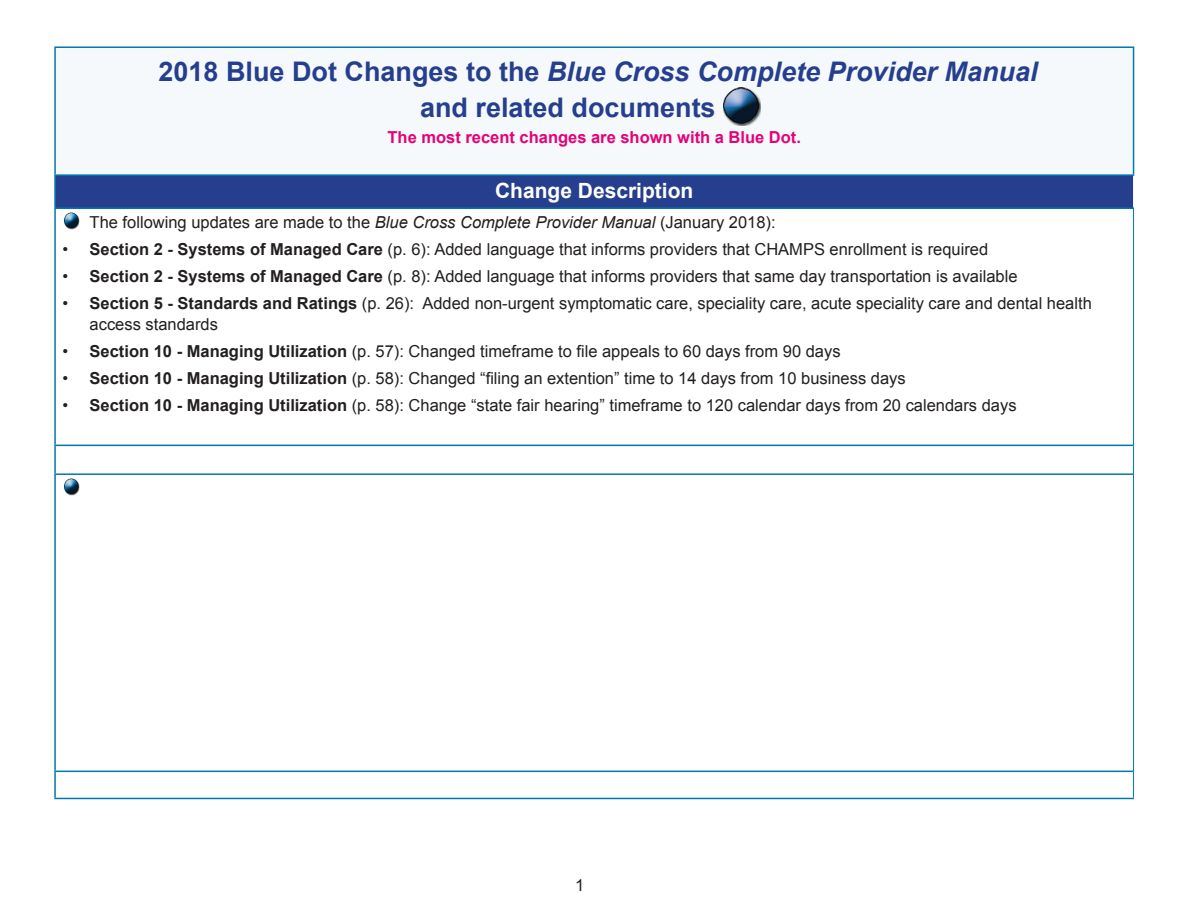
<style>
.page{position:relative;width:1188px;height:918px;background:#fff}
.page>*{position:absolute;margin:0;border:0;box-sizing:border-box;transform-origin:0 0}
.t1{font:700 27px/36px "Arial";color:#253f8e}
.t2{font:700 21px "Arial";color:#fff}
.NEW_-_Body_Text_-_11{font:16.5px/21px "Arial";color:#231f20}
.t3{font:700 16.5px "Arial";color:#e40278}
.s1{font-style:italic}
.s2{font-weight:700}
</style>
<div class="page">
<div style="left:55px;top:47px;width:1079px;height:128px;background:#f5f9fc"></div>
<div style="left:55px;top:175px;width:1079px;height:33px;background:#253f8e"></div>
<hr style="left:54px;top:46px;width:1080px;height:2px;background:#0078ae">
<hr style="left:54px;top:48px;width:2px;height:126px;background:#0078ae">
<hr style="left:1133px;top:48px;width:1px;height:126px;background:#0078ae">
<hr style="left:54px;top:174px;width:1080px;height:2px;background:#0078ae">
<hr style="left:54px;top:176px;width:2px;height:31px;background:#0078ae">
<hr style="left:54px;top:207px;width:1080px;height:2px;background:#0078ae">
<hr style="left:54px;top:209px;width:2px;height:236px;background:#0078ae">
<hr style="left:54px;top:445px;width:1079px;height:1px;background:#0078ae">
<hr style="left:54px;top:446px;width:2px;height:27px;background:#0078ae">
<hr style="left:54px;top:473px;width:1079px;height:2px;background:#0078ae">
<hr style="left:54px;top:475px;width:2px;height:296px;background:#0078ae">
<hr style="left:54px;top:771px;width:1079px;height:1px;background:#0078ae">
<hr style="left:54px;top:772px;width:2px;height:26px;background:#0078ae">
<hr style="left:54px;top:798px;width:1080px;height:1px;background:#0078ae">
<hr style="left:1133px;top:176px;width:1px;height:31px;background:#fff">
<hr style="left:1133px;top:209px;width:1px;height:236px;background:#0078ae">
<svg style="left:1133px;top:445px;width:1px;height:29px"></svg>
<hr style="left:1133px;top:474px;width:1px;height:297px;background:#0078ae">
<svg style="left:1133px;top:771px;width:1px;height:27px"></svg>
<img style="left:723px;top:88px;width:37px;height:38px">
<img style="left:64px;top:212px;width:16px;height:17px">
<img style="left:64px;top:478px;width:16px;height:17px">
<p class="t1" style="left:420px;top:54px;width:619px;text-indent:-262px">2018 Blue Dot Changes to the <span class="s1">Blue Cross Complete Provider Manual </span>and related documents</p>
<p class="t3" style="left:388px;top:126px;width:415px">The most recent changes are shown with a Blue Dot.</p>
<p class="t2" style="left:495px;top:177px;width:200px">Change Description</p>
<p class="NEW_-_Body_Text_-_11" style="left:90px;top:212px;width:688px">The following updates are made to the <span class="s1">Blue Cross Complete Provider Manual</span> (January 2018):</p>
<p class="NEW_-_Body_Text_-_11" style="left:63px;top:239px;width:927px">• <span class="s2">Section 2 - Systems of Managed Care</span> (p. 6): Added language that informs providers that CHAMPS enrollment is required</p>
<p class="NEW_-_Body_Text_-_11" style="left:63px;top:266px;width:957px">• <span class="s2">Section 2 - Systems of Managed Care</span> (p. 8): Added language that informs providers that same day transportation is available</p>
<p class="NEW_-_Body_Text_-_11" style="left:90px;top:293px;width:1004px;text-indent:-27px">• <span class="s2">Section 5 - Standards and Ratings</span> (p. 26): Added non-urgent symptomatic care, speciality care, acute speciality care and dental health access standards</p>
<p class="NEW_-_Body_Text_-_11" style="left:63px;top:341px;width:780px">• <span class="s2">Section 10 - Managing Utilization</span> (p. 57): Changed timeframe to file appeals to 60 days from 90 days</p>
<p class="NEW_-_Body_Text_-_11" style="left:63px;top:368px;width:845px">• <span class="s2">Section 10 - Managing Utilization</span> (p. 58): Changed “filing an extention” time to 14 days from 10 business days</p>
<p class="NEW_-_Body_Text_-_11" style="left:63px;top:395px;width:956px">• <span class="s2">Section 10 - Managing Utilization</span> (p. 58): Change “state fair hearing” timeframe to 120 calendar days from 20 calendars days</p>
<p class="NEW_-_Body_Text_-_11" style="left:575px;top:875px;width:11px">1</p>
</div>
